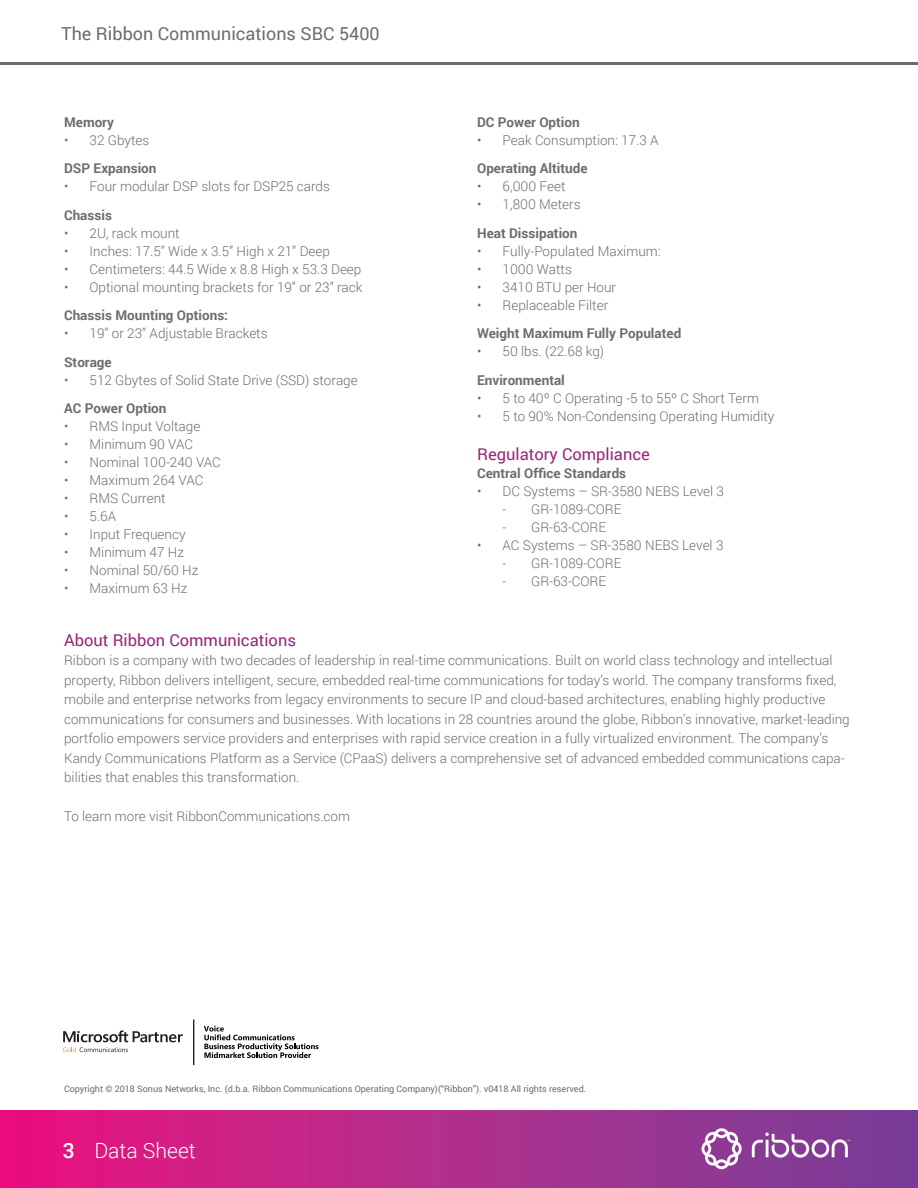
<style>
.page{position:relative;width:918px;height:1188px;background:#fff}
.page>*{position:absolute;margin:0;border:0;box-sizing:border-box;transform-origin:0 0}
.t1{font:300 21px "Roboto";color:#fff}
.t2{font:18px "Roboto";color:#6c6d70}
.t3{font:16.5px "Roboto";color:#992375}
.t4{font:300 13.5px/19.5px "Roboto";color:#6c6d70}
.t5{font:700 13.5px "Roboto";color:#6c6d70}
.t6{font:9px "Roboto";color:#6c6d70}
.s1{font-weight:500}
</style>
<div class="page">
<img style="left:0;top:1110px;width:918px;height:78px">
<hr style="left:0;top:63px;width:918px;height:2px;background:#6c6d70">
<hr style="left:193px;top:1020px;width:1px;height:45px;background:#000">
<svg style="left:204px;top:1026px;width:115px;height:32px"></svg>
<svg style="left:63px;top:1030px;width:120px;height:22px"></svg>
<h2 class="t2" style="left:61px;top:21px;width:320px">The Ribbon Communications SBC 5400</h2>
<p class="t5" style="left:64px;top:113px;width:52px">Memory</p>
<p class="t4" style="left:64px;top:130px;width:87px">• 32 Gbytes</p>
<p class="t5" style="left:64px;top:159px;width:94px">DSP Expansion</p>
<p class="t4" style="left:64px;top:176px;width:267px">• Four modular DSP slots for DSP25 cards</p>
<p class="t5" style="left:64px;top:206px;width:49px">Chassis</p>
<p class="t4" style="left:64px;top:223px;width:117px">• 2U, rack mount</p>
<p class="t4" style="left:64px;top:241px;width:267px">• Inches: 17.5” Wide x 3.5” High x 21” Deep</p>
<p class="t4" style="left:64px;top:259px;width:299px">• Centimeters: 44.5 Wide x 8.8 High x 53.3 Deep</p>
<p class="t4" style="left:64px;top:277px;width:300px">• Optional mounting brackets for 19” or 23” rack</p>
<p class="t5" style="left:64px;top:306px;width:166px">Chassis Mounting Options:</p>
<p class="t4" style="left:64px;top:323px;width:205px">• 19” or 23” Adjustable Brackets</p>
<p class="t5" style="left:64px;top:353px;width:49px">Storage</p>
<p class="t4" style="left:64px;top:370px;width:295px">• 512 Gbytes of Solid State Drive (SSD) storage</p>
<p class="t5" style="left:64px;top:399px;width:104px">AC Power Option</p>
<p class="t4" style="left:64px;top:416px;width:138px">• RMS Input Voltage</p>
<p class="t4" style="left:64px;top:434px;width:131px">• Minimum 90 VAC</p>
<p class="t4" style="left:64px;top:452px;width:158px">• Nominal 100-240 VAC</p>
<p class="t4" style="left:64px;top:470px;width:141px">• Maximum 264 VAC</p>
<p class="t4" style="left:64px;top:488px;width:103px">• RMS Current</p>
<p class="t4" style="left:64px;top:506px;width:54px">• 5.6A</p>
<p class="t4" style="left:64px;top:524px;width:123px">• Input Frequency</p>
<p class="t4" style="left:64px;top:542px;width:121px">• Minimum 47 Hz</p>
<p class="t4" style="left:64px;top:560px;width:136px">• Nominal 50/60 Hz</p>
<p class="t4" style="left:64px;top:578px;width:125px">• Maximum 63 Hz</p>
<p class="t5" style="left:477px;top:113px;width:104px">DC Power Option</p>
<p class="t4" style="left:477px;top:130px;width:183px">• Peak Consumption: 17.3 A</p>
<p class="t5" style="left:477px;top:159px;width:112px">Operating Altitude</p>
<p class="t4" style="left:477px;top:176px;width:90px">• 6,000 Feet</p>
<p class="t4" style="left:477px;top:194px;width:105px">• 1,800 Meters</p>
<p class="t5" style="left:477px;top:224px;width:102px">Heat Dissipation</p>
<p class="t4" style="left:477px;top:241px;width:185px">• Fully-Populated Maximum:</p>
<p class="t4" style="left:477px;top:259px;width:96px">• 1000 Watts</p>
<p class="t4" style="left:477px;top:277px;width:141px">• 3410 BTU per Hour</p>
<p class="t4" style="left:477px;top:295px;width:133px">• Replaceable Filter</p>
<p class="t5" style="left:477px;top:324px;width:206px">Weight Maximum Fully Populated</p>
<p class="t4" style="left:477px;top:341px;width:129px">• 50 lbs. (22.68 kg)</p>
<p class="t5" style="left:477px;top:371px;width:89px">Environmental</p>
<p class="t4" style="left:477px;top:388px;width:283px">• 5 to 40º C Operating -5 to 55º C Short Term</p>
<p class="t4" style="left:477px;top:406px;width:299px">• 5 to 90% Non-Condensing Operating Humidity</p>
<p class="t3" style="left:477px;top:443px;width:174px">Regulatory Compliance</p>
<p class="t5" style="left:477px;top:464px;width:151px">Central Office Standards</p>
<p class="t4" style="left:477px;top:481px;width:248px">• DC Systems – SR-3580 NEBS Level 3</p>
<p class="t4" style="left:503px;top:499px;width:121px">- GR-1089-CORE</p>
<p class="t4" style="left:503px;top:517px;width:105px">- GR-63-CORE</p>
<p class="t4" style="left:477px;top:535px;width:248px">• AC Systems – SR-3580 NEBS Level 3</p>
<p class="t4" style="left:503px;top:553px;width:121px">- GR-1089-CORE</p>
<p class="t4" style="left:503px;top:571px;width:105px">- GR-63-CORE</p>
<p class="t3" style="left:64px;top:629px;width:233px">About Ribbon Communications</p>
<p class="t4" style="left:64px;top:650px;width:787px">Ribbon is a company with two decades of leadership in real-time communications. Built on world class technology and intellectual property, Ribbon delivers intelligent, secure, embedded real-time communications for today’s world. The company transforms fixed, mobile and enterprise networks from legacy environments to secure IP and cloud-based architectures, enabling highly productive communications for consumers and businesses. With locations in 28 countries around the globe, Ribbon’s innovative, market-leading portfolio empowers service providers and enterprises with rapid service creation in a fully virtualized environment. The company’s Kandy Communications Platform as a Service (CPaaS) delivers a comprehensive set of advanced embedded communications capa&shy;bilities that enables this transformation.</p>
<p class="t4" style="left:64px;top:806px;width:287px">To learn more visit RibbonCommunications.com</p>
<p class="t6" style="left:64px;top:1082px;width:524px">Copyright © 2018 Sonus Networks, Inc. (d.b.a. Ribbon Communications Operating Company)(“Ribbon”). v0418 All rights reserved.</p>
<h1 class="t1" style="left:63px;top:1136px;width:134px"><span class="s1">3</span> Data Sheet</h1>
</div>
